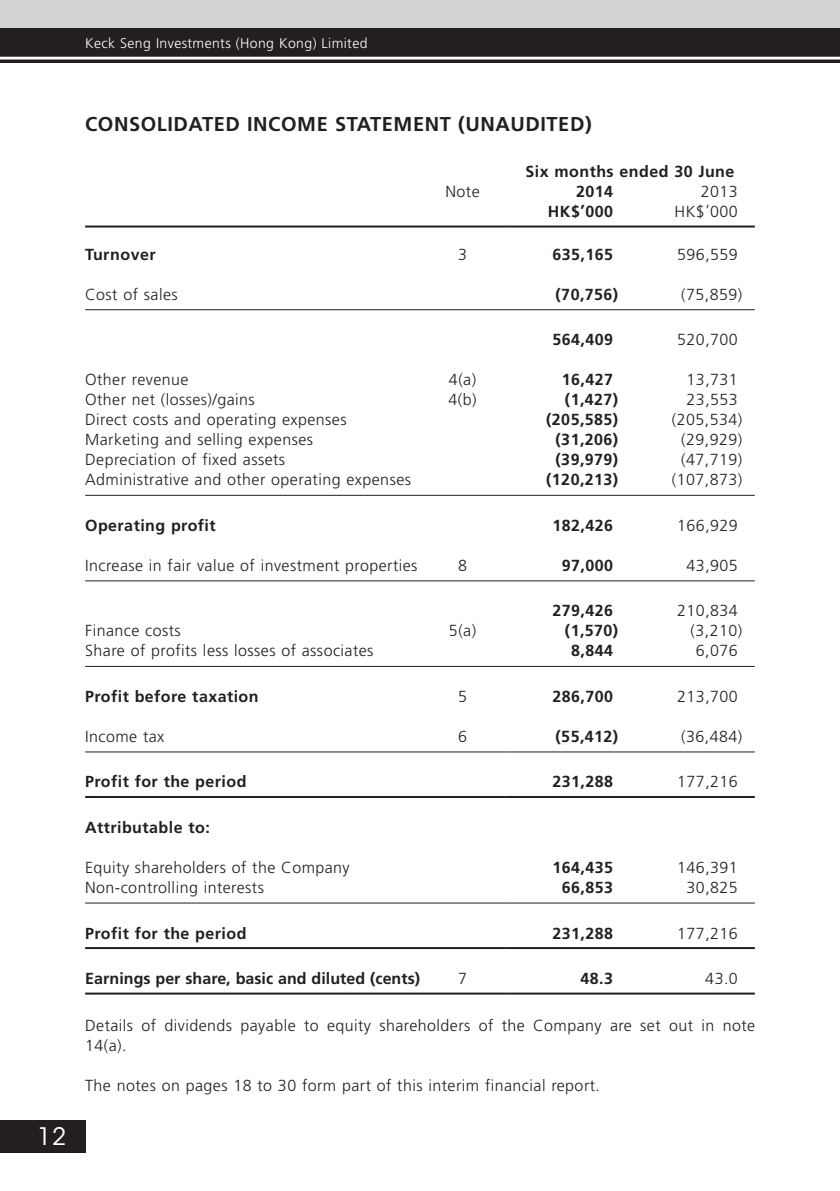
<style>
.page{position:relative;width:840px;height:1191px;background:#fff}
.page>*{position:absolute;margin:0;border:0;box-sizing:border-box;transform-origin:0 0}
.t1{font:24px "ITC Avant Garde Std";color:#fff}
.Heading_1{font:700 20px "Frutiger LT Std";letter-spacing:.03em;color:#231f20}
.Body_Text{font:300 16px/20px "Frutiger LT Std";letter-spacing:.03em;color:#231f20}
.Body_Text-2{font:700 16px "Frutiger LT Std";letter-spacing:.03em;color:#231f20}
.Body_Text-3{font:700 16px "Frutiger LT Std";color:#231f20}
.t2{font:300 14px "Frutiger LT Std";letter-spacing:.03em;color:#fff}
</style>
<div class="page">
<div style="left:0;top:0;width:839px;height:42px;background:#d1d2d4"></div>
<div style="left:0;top:28px;width:839px;height:34px;background:#231f20"></div>
<hr style="left:0;top:57px;width:839px;height:2px;background:#fff">
<div style="left:0;top:1120px;width:85px;height:32px;background:#231f20"></div>
<hr style="left:839px;top:0;width:1px;height:42px;background:#d1d2d4">
<hr style="left:839px;top:28px;width:1px;height:34px;background:#231f20">
<hr style="left:85px;top:225px;width:335px;height:2px;background:#231f20">
<hr style="left:420px;top:225px;width:85px;height:2px;background:#231f20">
<hr style="left:505px;top:225px;width:124px;height:2px;background:#231f20">
<hr style="left:629px;top:225px;width:125px;height:2px;background:#231f20">
<hr style="left:85px;top:309px;width:335px;height:1px;background:#231f20">
<hr style="left:420px;top:309px;width:85px;height:1px;background:#231f20">
<hr style="left:505px;top:309px;width:124px;height:1px;background:#231f20">
<hr style="left:629px;top:309px;width:125px;height:1px;background:#231f20">
<hr style="left:85px;top:495px;width:335px;height:1px;background:#231f20">
<hr style="left:420px;top:495px;width:85px;height:1px;background:#231f20">
<hr style="left:505px;top:495px;width:124px;height:1px;background:#231f20">
<hr style="left:629px;top:495px;width:125px;height:1px;background:#231f20">
<hr style="left:85px;top:580px;width:335px;height:1px;background:#231f20">
<hr style="left:420px;top:580px;width:85px;height:1px;background:#231f20">
<hr style="left:505px;top:580px;width:124px;height:1px;background:#231f20">
<hr style="left:629px;top:580px;width:125px;height:1px;background:#231f20">
<hr style="left:85px;top:666px;width:335px;height:1px;background:#231f20">
<hr style="left:420px;top:666px;width:85px;height:1px;background:#231f20">
<hr style="left:505px;top:666px;width:124px;height:1px;background:#231f20">
<hr style="left:629px;top:666px;width:125px;height:1px;background:#231f20">
<hr style="left:85px;top:751px;width:335px;height:1px;background:#231f20">
<hr style="left:420px;top:751px;width:85px;height:1px;background:#231f20">
<hr style="left:505px;top:751px;width:124px;height:1px;background:#231f20">
<hr style="left:629px;top:751px;width:125px;height:1px;background:#231f20">
<hr style="left:85px;top:796px;width:335px;height:2px;background:#231f20">
<hr style="left:420px;top:796px;width:85px;height:2px;background:#231f20">
<hr style="left:505px;top:796px;width:124px;height:2px;background:#231f20">
<hr style="left:629px;top:796px;width:125px;height:2px;background:#231f20">
<hr style="left:85px;top:902px;width:335px;height:1px;background:#231f20">
<hr style="left:420px;top:902px;width:85px;height:1px;background:#231f20">
<hr style="left:505px;top:902px;width:124px;height:1px;background:#231f20">
<hr style="left:629px;top:902px;width:125px;height:1px;background:#231f20">
<hr style="left:85px;top:947px;width:335px;height:2px;background:#231f20">
<hr style="left:420px;top:947px;width:85px;height:2px;background:#231f20">
<hr style="left:505px;top:947px;width:124px;height:2px;background:#231f20">
<hr style="left:629px;top:947px;width:125px;height:2px;background:#231f20">
<hr style="left:85px;top:992px;width:335px;height:2px;background:#231f20">
<hr style="left:420px;top:992px;width:85px;height:2px;background:#231f20">
<hr style="left:505px;top:992px;width:124px;height:2px;background:#231f20">
<hr style="left:629px;top:992px;width:125px;height:2px;background:#231f20">
<p class="t2" style="left:85px;top:35px;width:284px">Keck Seng Investments (Hong Kong) Limited</p>
<h1 class="t1" style="left:37px;top:1121px;width:30px">12</h1>
<p class="Heading_1" style="left:85px;top:113px;width:507px">CONSOLIDATED INCOME STATEMENT (UNAUDITED)</p>
<p class="Body_Text-2" style="left:525px;top:162px;width:210px">Six months ended 30 June</p>
<p class="Body_Text" style="left:445px;top:182px;width:36px">Note</p>
<p class="Body_Text-2" style="left:575px;top:182px;width:38px">2014</p>
<p class="Body_Text" style="left:700px;top:182px;width:38px">2013</p>
<p class="Body_Text-2" style="left:547px;top:202px;width:66px">HK$’000</p>
<p class="Body_Text" style="left:674px;top:202px;width:65px">HK$’000</p>
<p class="Body_Text-2" style="left:85px;top:245px;width:72px">Turnover</p>
<p class="Body_Text" style="left:458px;top:244px;width:10px">3</p>
<p class="Body_Text-2" style="left:552px;top:245px;width:62px">635,165</p>
<p class="Body_Text" style="left:677px;top:244px;width:62px">596,559</p>
<p class="Body_Text" style="left:85px;top:284px;width:94px">Cost of sales</p>
<p class="Body_Text-2" style="left:555px;top:285px;width:64px">(70,756)</p>
<p class="Body_Text" style="left:681px;top:284px;width:62px">(75,859)</p>
<p class="Body_Text-2" style="left:552px;top:330px;width:62px">564,409</p>
<p class="Body_Text" style="left:677px;top:330px;width:62px">520,700</p>
<p class="Body_Text" style="left:85px;top:370px;width:105px">Other revenue</p>
<p class="Body_Text" style="left:448px;top:370px;width:29px">4(a)</p>
<p class="Body_Text-2" style="left:561px;top:370px;width:53px">16,427</p>
<p class="Body_Text" style="left:686px;top:370px;width:53px">13,731</p>
<p class="Body_Text" style="left:85px;top:390px;width:171px">Other net (losses)/gains</p>
<p class="Body_Text" style="left:448px;top:390px;width:30px">4(b)</p>
<p class="Body_Text-2" style="left:564px;top:390px;width:55px">(1,427)</p>
<p class="Body_Text" style="left:686px;top:390px;width:53px">23,553</p>
<p class="Body_Text" style="left:85px;top:410px;width:263px">Direct costs and operating expenses</p>
<p class="Body_Text-2" style="left:546px;top:410px;width:74px">(205,585)</p>
<p class="Body_Text" style="left:671px;top:410px;width:72px">(205,534)</p>
<p class="Body_Text" style="left:85px;top:430px;width:229px">Marketing and selling expenses</p>
<p class="Body_Text-2" style="left:555px;top:430px;width:64px">(31,206)</p>
<p class="Body_Text" style="left:681px;top:430px;width:62px">(29,929)</p>
<p class="Body_Text" style="left:85px;top:450px;width:201px">Depreciation of fixed assets</p>
<p class="Body_Text-2" style="left:555px;top:450px;width:64px">(39,979)</p>
<p class="Body_Text" style="left:681px;top:450px;width:62px">(47,719)</p>
<p class="Body_Text" style="left:85px;top:470px;width:327px">Administrative and other operating expenses</p>
<p class="Body_Text-2" style="left:546px;top:470px;width:74px">(120,213)</p>
<p class="Body_Text" style="left:671px;top:470px;width:72px">(107,873)</p>
<p class="Body_Text-2" style="left:85px;top:516px;width:132px">Operating profit</p>
<p class="Body_Text-2" style="left:552px;top:516px;width:62px">182,426</p>
<p class="Body_Text" style="left:677px;top:515px;width:62px">166,929</p>
<p class="Body_Text" style="left:85px;top:555px;width:334px">Increase in fair value of investment properties</p>
<p class="Body_Text" style="left:458px;top:555px;width:10px">8</p>
<p class="Body_Text-2" style="left:561px;top:556px;width:53px">97,000</p>
<p class="Body_Text" style="left:686px;top:555px;width:53px">43,905</p>
<p class="Body_Text-2" style="left:552px;top:601px;width:62px">279,426</p>
<p class="Body_Text" style="left:677px;top:601px;width:62px">210,834</p>
<p class="Body_Text" style="left:85px;top:621px;width:97px">Finance costs</p>
<p class="Body_Text" style="left:448px;top:621px;width:29px">5(a)</p>
<p class="Body_Text-2" style="left:564px;top:621px;width:55px">(1,570)</p>
<p class="Body_Text" style="left:690px;top:621px;width:53px">(3,210)</p>
<p class="Body_Text" style="left:85px;top:641px;width:290px">Share of profits less losses of associates</p>
<p class="Body_Text-2" style="left:570px;top:641px;width:43px">8,844</p>
<p class="Body_Text" style="left:695px;top:641px;width:43px">6,076</p>
<p class="Body_Text-2" style="left:85px;top:687px;width:175px">Profit before taxation</p>
<p class="Body_Text" style="left:458px;top:686px;width:10px">5</p>
<p class="Body_Text-2" style="left:552px;top:687px;width:62px">286,700</p>
<p class="Body_Text" style="left:677px;top:686px;width:62px">213,700</p>
<p class="Body_Text" style="left:85px;top:726px;width:81px">Income tax</p>
<p class="Body_Text" style="left:458px;top:726px;width:10px">6</p>
<p class="Body_Text-2" style="left:555px;top:727px;width:64px">(55,412)</p>
<p class="Body_Text" style="left:681px;top:726px;width:62px">(36,484)</p>
<p class="Body_Text-2" style="left:85px;top:772px;width:163px">Profit for the period</p>
<p class="Body_Text-2" style="left:552px;top:772px;width:62px">231,288</p>
<p class="Body_Text" style="left:677px;top:772px;width:62px">177,216</p>
<p class="Body_Text-2" style="left:85px;top:818px;width:126px">Attributable to:</p>
<p class="Body_Text" style="left:85px;top:857px;width:266px">Equity shareholders of the Company</p>
<p class="Body_Text-2" style="left:552px;top:858px;width:62px">164,435</p>
<p class="Body_Text" style="left:677px;top:857px;width:62px">146,391</p>
<p class="Body_Text" style="left:85px;top:877px;width:180px">Non-controlling interests</p>
<p class="Body_Text-2" style="left:561px;top:878px;width:53px">66,853</p>
<p class="Body_Text" style="left:686px;top:877px;width:53px">30,825</p>
<p class="Body_Text-2" style="left:85px;top:923px;width:163px">Profit for the period</p>
<p class="Body_Text-2" style="left:552px;top:923px;width:62px">231,288</p>
<p class="Body_Text" style="left:677px;top:923px;width:62px">177,216</p>
<p class="Body_Text-3" style="left:85px;top:969px;width:336px">Earnings per share, basic and diluted (cents)</p>
<p class="Body_Text" style="left:458px;top:968px;width:10px">7</p>
<p class="Body_Text-2" style="left:580px;top:969px;width:34px">48.3</p>
<p class="Body_Text" style="left:705px;top:968px;width:34px">43.0</p>
<p class="Body_Text" style="left:85px;top:1015px;width:671px">Details of dividends payable to equity shareholders of the Company are set out in note<br>14(a).</p>
<p class="Body_Text" style="left:85px;top:1075px;width:516px">The notes on pages 18 to 30 form part of this interim financial report.</p>
</div>
